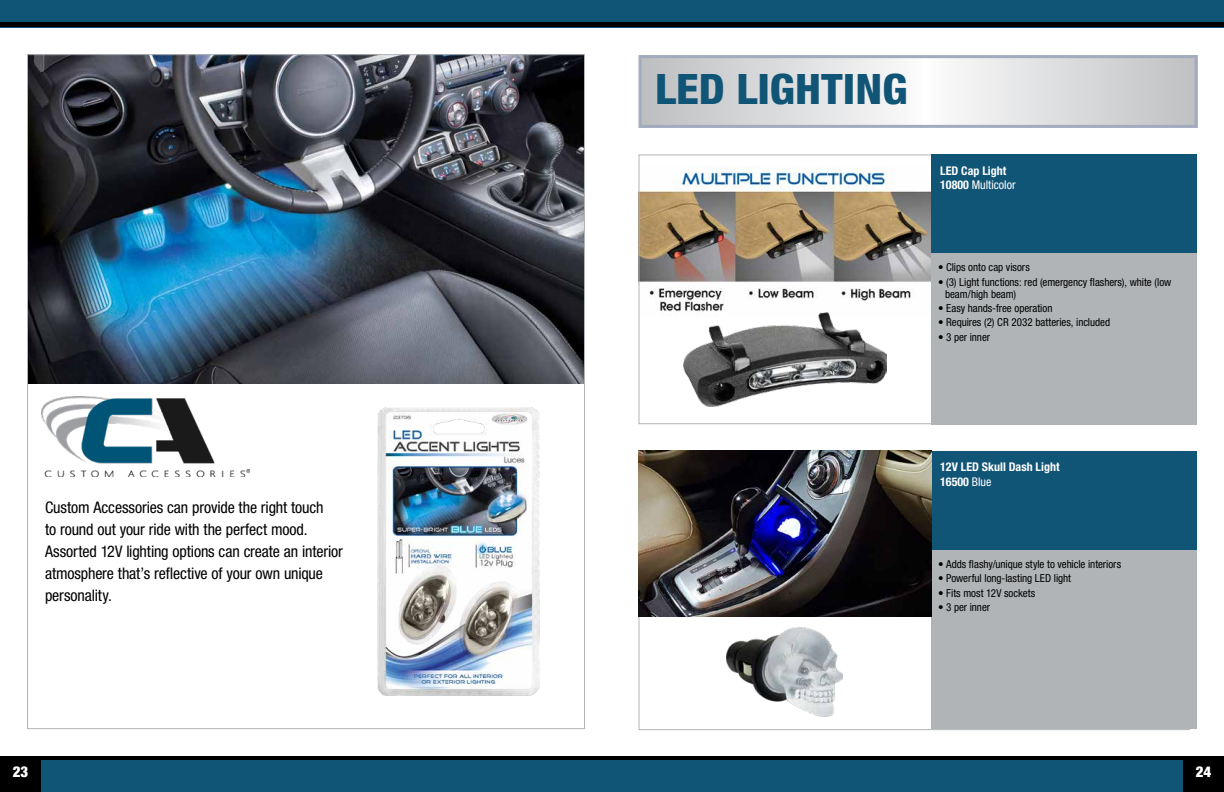
<style>
.page{position:relative;width:1224px;height:792px;background:#fff}
.page>*{position:absolute;margin:0;border:0;box-sizing:border-box;transform-origin:0 0}
.t1{font:800 condensed 42px "Helvetica Neue LT Std";color:#105476;scale:1.08 1}
.t2{font:condensed 16px/22px "Helvetica Neue LT Std";letter-spacing:-.005em;color:#000}
.t3{font:900 condensed 15px "Helvetica Neue LT Std";color:#fff}
.t4{font:700 condensed 12px/14.4px "Helvetica Neue LT Std";color:#fff}
.t5{font:condensed 11px/12px "Helvetica Neue LT Std";letter-spacing:-.005em;color:#000}
.s1{font-weight:400}
</style>
<div class="page">
<img style="left:640px;top:166px;width:291px;height:146px">
<div style="left:0;top:756px;width:612px;height:36px;background:#000"></div>
<div style="left:612px;top:756px;width:612px;height:36px;background:#000"></div>
<div style="left:41px;top:760px;width:571px;height:32px;background:#105476"></div>
<div style="left:612px;top:760px;width:571px;height:32px;background:#105476"></div>
<div style="left:0;top:0;width:612px;height:27px;background:#105476"></div>
<div style="left:612px;top:0;width:612px;height:27px;background:#105476"></div>
<hr style="left:0;top:23px;width:612px;height:4px;background:#000">
<hr style="left:612px;top:23px;width:612px;height:4px;background:#000">
<img style="left:29px;top:56px;width:554px;height:327px">
<img style="left:41px;top:396px;width:208px;height:80px">
<div style="left:931px;top:207px;width:265px;height:217px;background:#b1b4b6"></div>
<div style="left:931px;top:504px;width:265px;height:225px;background:#b1b4b6"></div>
<div style="left:931px;top:154px;width:265px;height:99px;background:#105476"></div>
<div style="left:931px;top:451px;width:265px;height:99px;background:#105476"></div>
<svg style="left:642px;top:59px;width:552px;height:65px"></svg>
<div style="left:638px;top:55px;width:560px;height:73px;border:3px solid #a2acbe"></div>
<img style="left:683px;top:312px;width:203px;height:95px">
<img style="left:638px;top:451px;width:293px;height:165px">
<img style="left:727px;top:628px;width:116px;height:88px">
<img style="left:377px;top:408px;width:162px;height:288px">
<h2 class="t2" style="left:45px;top:496px;width:300px">Custom Accessories can provide the right touch<br>to round out your ride with the perfect mood.<br>Assorted 12V lighting options can create an interior atmosphere that’s reflective of your own unique personality.</h2>
<h1 class="t1" style="left:655px;top:63px;width:235px">LED LIGHTING</h1>
<p class="t4" style="left:940px;top:163px;width:77px">LED Cap Light<br>10800 <span class="s1">Multicolor</span></p>
<p class="t5" style="left:938px;top:261px;width:93px">• Clips onto cap visors</p>
<p class="t5" style="left:945px;top:276px;width:228px;text-indent:-7px">• (3) Light functions: red (emergency flashers), white (low beam/high beam)</p>
<p class="t5" style="left:938px;top:302px;width:116px">• Easy hands-free operation</p>
<p class="t5" style="left:938px;top:316px;width:174px">• Requires (2) CR 2032 batteries, included</p>
<p class="t5" style="left:938px;top:331px;width:54px">• 3 per inner</p>
<p class="t4" style="left:940px;top:460px;width:121px">12V LED Skull Dash Light<br>16500 <span class="s1">Blue</span></p>
<p class="t5" style="left:938px;top:558px;width:185px">• Adds flashy/unique style to vehicle interiors</p>
<p class="t5" style="left:938px;top:572px;width:135px">• Powerful long-lasting LED light</p>
<p class="t5" style="left:938px;top:587px;width:99px">• Fits most 12V sockets</p>
<p class="t5" style="left:938px;top:601px;width:54px">• 3 per inner</p>
<h3 class="t3" style="left:13px;top:763px;width:17px">23</h3>
<h3 class="t3" style="left:1196px;top:763px;width:17px">24</h3>
</div>
